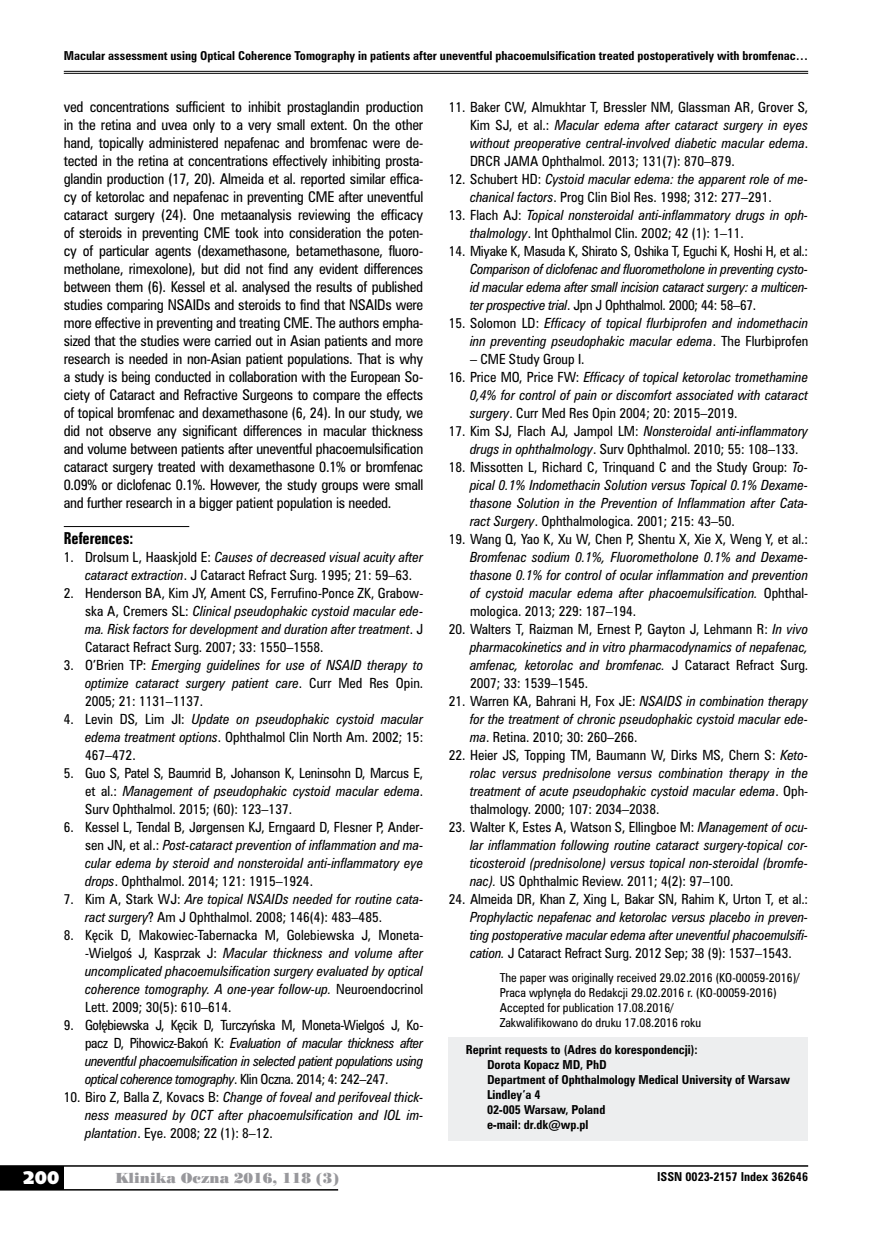
<style>
.page{position:relative;width:872px;height:1234px;background:#fff}
.page>*{position:absolute;margin:0;border:0;box-sizing:border-box;transform-origin:0 0}
.t1{font:18px "Humanst 531 U Blk PL";color:#fff}
.t2{font:15px "Zurich Bd X Cn PL";color:#000}
.t3{font:13.5px/18px "Zurich Cn PL";letter-spacing:-.02em;color:#000;text-align:justify}
.t4{font:13.5px "Poster Bodoni PL";color:#98989c}
.t5{font:italic 12.75px/18px "Zurich Cn PL";color:#000;text-align:justify}
.t6{font:12.75px/18px "Zurich Cn PL";color:#000;text-align:justify}
.t7{font:12.75px "Zurich Cn PL";letter-spacing:-.02em;color:#000}
.t8{font:700 11.25px/15px "Zurich Cn PL";color:#000}
.t9{font:11.25px/15px "Zurich Cn PL";color:#000}
.s1{font-style:italic}
.s2{font-style:normal}
</style>
<div class="page">
<div style="left:0;top:1165px;width:64px;height:24px;background:#000"></div>
<hr style="left:0;top:1164px;width:808px;height:2px;background:#000">
<hr style="left:0;top:1188px;width:338px;height:2px;background:#000">
<hr style="left:64px;top:71px;width:744px;height:1px;background:#000">
<hr style="left:64px;top:73px;width:744px;height:1px;background:#000">
<hr style="left:64px;top:526px;width:125px;height:1px;background:#000">
<div style="left:449px;top:1036px;width:359px;height:104px;background:#edeeef"></div>
<p class="t8" style="left:64px;top:48px;width:746px">Macular assessment using Optical Coherence Tomography in patients after uneventful phacoemulsification treated postoperatively with bromfenac…</p>
<p class="t3" style="left:64px;top:97px;width:361px">ved concentrations sufficient to inhibit prostaglandin production in the retina and uvea only to a very small extent. On the other hand, topically administered nepafenac and bromfenac were de&shy;tected in the retina at concentrations effectively inhibiting prosta&shy;glandin production (17, 20). Almeida et al. reported similar effica&shy;cy of ketorolac and nepafenac in preventing CME after uneventful cataract surgery (24). One metaanalysis reviewing the efficacy of steroids in preventing CME took into consideration the poten&shy;cy of particular agents (dexamethasone, betamethasone, fluoro&shy;metholane, rimexolone), but did not find any evident differences between them (6). Kessel et al. analysed the results of published studies comparing NSAIDs and steroids to find that NSAIDs were more effective in preventing and treating CME. The authors empha&shy;sized that the studies were carried out in Asian patients and more research is needed in non-Asian patient populations. That is why a study is being conducted in collaboration with the European So&shy;ciety of Cataract and Refractive Surgeons to compare the effects of topical bromfenac and dexamethasone (6, 24). In our study, we did not observe any significant differences in macular thickness and volume between patients after uneventful phacoemulsification cataract surgery treated with dexamethasone 0.1% or bromfenac 0.09% or diclofenac 0.1%. However, the study groups were small and further research in a bigger patient population is needed.</p>
<p class="t2" style="left:64px;top:528px;width:71px">References:</p>
<p class="t6" style="left:85px;top:547px;width:340px;text-indent:-21px">1. Drolsum L, Haaskjold E: <span class="s1">Causes of decreased visual acuity after cataract extraction</span>. J Cataract Refract Surg. 1995; 21: 59–63.</p>
<p class="t6" style="left:85px;top:583px;width:340px;text-indent:-21px">2. Henderson BA, Kim JY, Ament CS, Ferrufino-Ponce ZK, Grabow&shy;ska A, Cremers SL: <span class="s1">Clinical pseudophakic cystoid macular ede&shy;ma. Risk factors for development and duration after treatment</span>. J Cataract Refract Surg. 2007; 33: 1550–1558.</p>
<p class="t5" style="left:85px;top:655px;width:340px;text-indent:-21px"><span class="s2">3. O’Brien TP:</span> Emerging guidelines for use of NSAID therapy to optimize cataract surgery patient care<span class="s2">. Curr Med Res Opin.<br>2005; 21: 1131–1137.</span></p>
<p class="t6" style="left:85px;top:709px;width:340px;text-indent:-21px">4. Levin DS, Lim JI: <span class="s1">Update on pseudophakic cystoid macular edema treatment options</span>. Ophthalmol Clin North Am. 2002; 15:<br>467–472.</p>
<p class="t6" style="left:85px;top:763px;width:340px;text-indent:-21px">5. Guo S, Patel S, Baumrid B, Johanson K, Leninsohn D, Marcus E, et al.: <span class="s1">Management of pseudophakic cystoid macular edema</span>.<br>Surv Ophthalmol. 2015; (60): 123–137.</p>
<p class="t5" style="left:85px;top:817px;width:340px;text-indent:-21px"><span class="s2">6. Kessel L, Tendal B, Jørgensen KJ, Erngaard D, Flesner P, Ander&shy;sen JN, et al.:</span> Post-cataract prevention of inflammation and ma&shy;cular edema by steroid and nonsteroidal anti-inflammatory eye drops<span class="s2">. Ophthalmol. 2014; 121: 1915–1924.</span></p>
<p class="t6" style="left:85px;top:890px;width:340px;text-indent:-21px">7. Kim A, Stark WJ: <span class="s1">Are topical NSAIDs needed for routine cata&shy;ract surgery</span>? Am J Ophthalmol. 2008; 146(4): 483–485.</p>
<p class="t5" style="left:85px;top:926px;width:340px;text-indent:-21px"><span class="s2">8. Kęcik D, Makowiec-Tabernacka M, Golebiewska J, Moneta--Wielgoś J, Kasprzak J:</span> Macular thickness and volume after uncomplicated phacoemulsification surgery evaluated by optical coherence tomography. A one-year follow-up. <span class="s2">Neuroendocrinol Lett. 2009; 30(5): 610–614.</span></p>
<p class="t5" style="left:85px;top:1016px;width:340px;text-indent:-21px"><span class="s2">9. Gołębiewska J, Kęcik D, Turczyńska M, Moneta-Wielgoś J, Ko&shy;pacz D, Pihowicz-Bakoń K:</span> Evaluation of macular thickness after uneventful phacoemulsification in selected patient populations using optical coherence tomography<span class="s2">. Klin Oczna. 2014; 4: 242–247.</span></p>
<p class="t5" style="left:85px;top:1088px;width:340px;text-indent:-21px"><span class="s2">10. Biro Z, Balla Z, Kovacs B:</span> Change of foveal and perifoveal thick&shy;ness measured by OCT after phacoemulsification and IOL im&shy;plantation<span class="s2">. Eye. 2008; 22 (1): 8–12.</span></p>
<p class="t6" style="left:470px;top:98px;width:340px;text-indent:-21px">11. Baker CW, Almukhtar T, Bressler NM, Glassman AR, Grover S, Kim SJ, et al.: <span class="s1">Macular edema after cataract surgery in eyes without preoperative central-involved diabetic macular edema</span>.<br>DRCR JAMA Ophthalmol. 2013; 131(7): 870–879.</p>
<p class="t5" style="left:470px;top:170px;width:340px;text-indent:-21px"><span class="s2">12. Schubert HD:</span> Cystoid macular edema: the apparent role of me&shy;chanical factors<span class="s2">. Prog Clin Biol Res. 1998; 312: 277–291.</span></p>
<p class="t5" style="left:470px;top:206px;width:340px;text-indent:-21px"><span class="s2">13. Flach AJ:</span> Topical nonsteroidal anti-inflammatory drugs in oph&shy;thalmology<span class="s2">. Int Ophthalmol Clin. 2002; 42 (1): 1–11.</span></p>
<p class="t7" style="left:449px;top:242px;width:361px">14. Miyake K, Masuda K, Shirato S, Oshika T, Eguchi K, Hoshi H, et al.:</p>
<p class="t5" style="left:470px;top:260px;width:340px">Comparison of diclofenac and fluorometholone in preventing cysto&shy;id macular edema after small incision cataract surgery: a multicen&shy;ter prospective trial<span class="s2">. Jpn J Ophthalmol. 2000; 44: 58–67.</span></p>
<p class="t5" style="left:449px;top:314px;width:361px;text-align:right"><span class="s2">15. Solomon LD:</span> Efficacy of topical flurbiprofen and indomethacin inn preventing pseudophakic macular edema<span class="s2">. The Flurbiprofen</span></p>
<p class="t6" style="left:470px;top:350px;width:116px">– CME Study Group I.</p>
<p class="t5" style="left:470px;top:368px;width:340px;text-indent:-21px"><span class="s2">16. Price MO, Price FW:</span> Efficacy of topical ketorolac tromethamine 0,4% for control of pain or discomfort associated with cataract surgery<span class="s2">. Curr Med Res Opin 2004; 20: 2015–2019.</span></p>
<p class="t6" style="left:470px;top:422px;width:340px;text-indent:-21px">17. Kim SJ, Flach AJ, Jampol LM: <span class="s1">Nonsteroidal anti-inflammatory drugs in ophthalmology</span>. Surv Ophthalmol. 2010; 55: 108–133.</p>
<p class="t5" style="left:470px;top:458px;width:340px;text-indent:-21px"><span class="s2">18. Missotten L, Richard C, Trinquand C and the Study Group:</span> To&shy;pical 0.1% Indomethacin Solution versus Topical 0.1% Dexame&shy;thasone Solution in the Prevention of Inflammation after Cata&shy;ract Surgery<span class="s2">. Ophthalmologica. 2001; 215: 43–50.</span></p>
<p class="t6" style="left:449px;top:530px;width:361px">19. Wang Q, Yao K, Xu W, Chen P, Shentu X, Xie X, Weng Y, et al.:</p>
<p class="t5" style="left:470px;top:548px;width:340px">Bromfenac sodium 0.1%, Fluorometholone 0.1% and Dexame&shy;thasone 0.1% for control of ocular inflammation and prevention of cystoid macular edema after phacoemulsification. <span class="s2">Ophthal&shy;mologica. 2013; 229: 187–194.</span></p>
<p class="t5" style="left:470px;top:620px;width:340px;text-indent:-21px"><span class="s2">20. Walters T, Raizman M, Ernest P, Gayton J, Lehmann R:</span> In vivo pharmacokinetics and in vitro pharmacodynamics of nepafenac, amfenac, ketorolac and bromfenac. <span class="s2">J Cataract Refract Surg.<br>2007; 33: 1539–1545.</span></p>
<p class="t5" style="left:470px;top:692px;width:340px;text-indent:-21px"><span class="s2">21. Warren KA, Bahrani H, Fox JE:</span> NSAIDS in combination therapy for the treatment of chronic pseudophakic cystoid macular ede&shy;ma<span class="s2">. Retina. 2010; 30: 260–266.</span></p>
<p class="t5" style="left:470px;top:746px;width:340px;text-indent:-21px"><span class="s2">22. Heier JS, Topping TM, Baumann W, Dirks MS, Chern S:</span> Keto&shy;rolac versus prednisolone versus combination therapy in the treatment of acute pseudophakic cystoid macular edema<span class="s2">. Oph&shy;thalmology. 2000; 107: 2034–2038.</span></p>
<p class="t5" style="left:470px;top:818px;width:340px;text-indent:-21px"><span class="s2">23. Walter K, Estes A, Watson S, Ellingboe M:</span> Management of ocu&shy;lar inflammation following routine cataract surgery-topical cor&shy;ticosteroid (prednisolone) versus topical non-steroidal (bromfe&shy;nac). <span class="s2">US Ophthalmic Review. 2011; 4(2): 97–100.</span></p>
<p class="t6" style="left:449px;top:890px;width:361px">24. Almeida DR, Khan Z, Xing L, Bakar SN, Rahim K, Urton T, et al.:</p>
<p class="t5" style="left:470px;top:908px;width:340px">Prophylactic nepafenac and ketorolac versus placebo in preven&shy;ting postoperative macular edema after uneventful phacoemulsifi&shy;cation. <span class="s2">J Cataract Refract Surg. 2012 Sep; 38 (9): 1537–1543.</span></p>
<p class="t9" style="left:500px;top:969px;width:301px">The paper was originally received 29.02.2016 (KO-00059-2016)/ Praca wpłynęła do Redakcji 29.02.2016 r. (KO-00059-2016)<br>Accepted for publication 17.08.2016/<br>Zakwalifikowano do druku 17.08.2016 roku</p>
<p class="t8" style="left:487px;top:1041px;width:305px;text-indent:-21px">Reprint requests to (Adres do korespondencji):<br>Dorota Kopacz MD, PhD<br>Department of Ophthalmology Medical University of Warsaw<br>Lindley’a 4<br>02-005 Warsaw, Poland<br>e-mail: dr.dk@wp.pl</p>
<h1 class="t1" style="left:23px;top:1165px;width:38px">200</h1>
<p class="t4" style="left:115px;top:1168px;width:225px">Klinika Oczna 2016, 118 (3)</p>
<p class="t8" style="left:657px;top:1168px;width:152px">ISSN 0023-2157 Index 362646</p>
</div>
